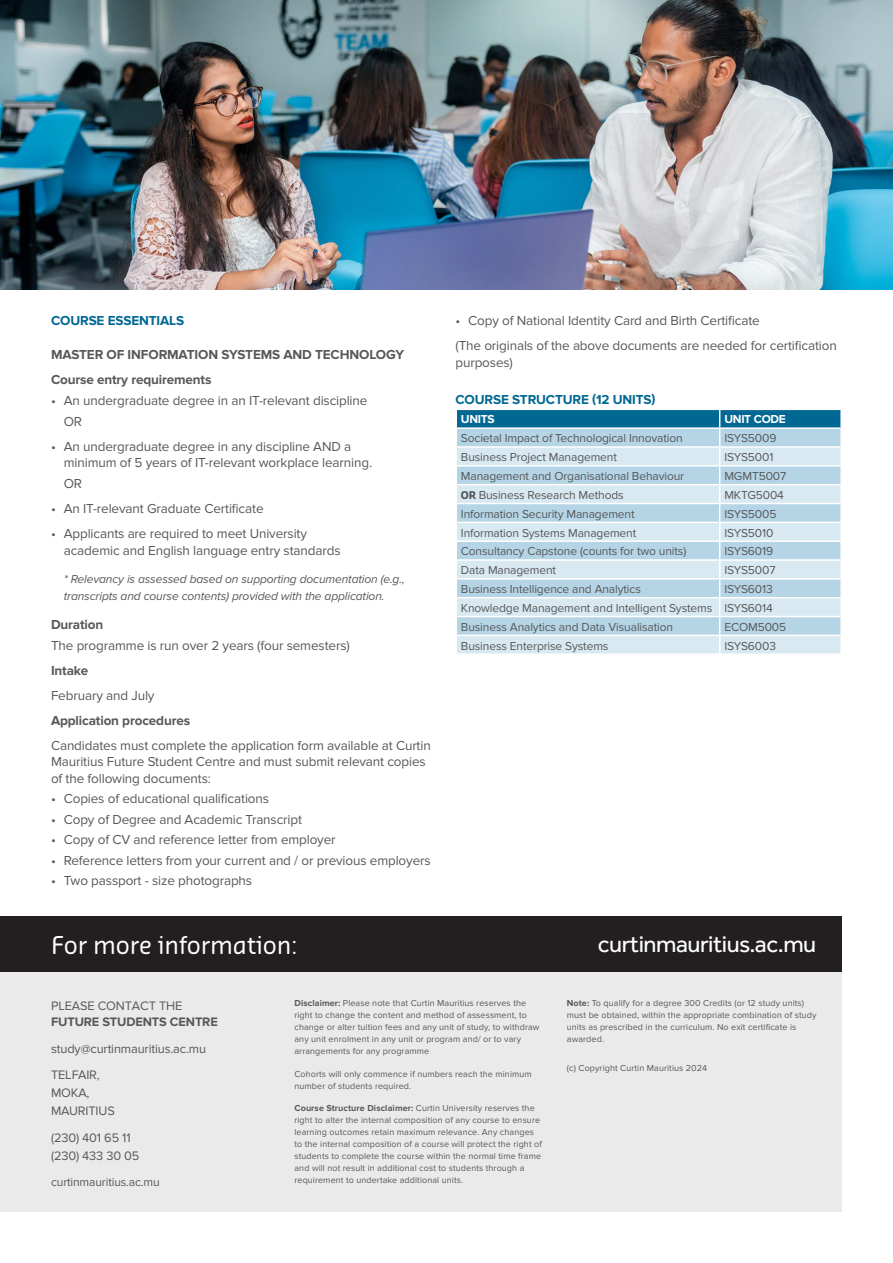
<style>
.page{position:relative;width:893px;height:1263px;background:#fff}
.page>*{position:absolute;margin:0;border:0;box-sizing:border-box;transform-origin:0 0}
.URL{font:24px "Effra";letter-spacing:-.02em;color:#fff}
.Faculty_Degree{font:24px "Sansa Soft Pro";letter-spacing:-.01em;color:#fff}
.Paragraph{font:13.5px/16.5px "Proxima Nova";letter-spacing:-.01em;color:#57585a}
.Header_4{font:700 13.5px "Proxima Nova";letter-spacing:-.01em;color:#006893}
.Header_4-2{font:700 13.5px "Proxima Nova";letter-spacing:-.01em;color:#57585a}
.Paragraph_Bold{font:700 13.5px "Proxima Nova";letter-spacing:-.01em;color:#57585a}
.Paragraph-2{font:700 13.5px "Proxima Nova";letter-spacing:-.01em;color:#57585a}
.Paragraph-3{font:12.75px/18px "Proxima Nova";letter-spacing:-.01em;color:#57585a}
.t1{font:700 12.75px "Proxima Nova";letter-spacing:-.01em;color:#57585a}
.Table_Paragraph{font:12px "Proxima Nova";letter-spacing:-.01em;color:#57585a}
.t2{font:italic 12px/16.5px "Proxima Nova";letter-spacing:-.01em;color:#57585a}
.Paragraph-4{font:12px "Proxima Nova";letter-spacing:-.01em;color:#57585a}
.table_header{font:700 12px "Proxima Nova";letter-spacing:-.025em;color:#fff}
.Disclaimer_Info{font:9px/12px "Proxima Nova";letter-spacing:.01em;color:#57585a}
.s1{font-family:"Sansa Soft Pro";font-weight:700;font-size:10.5px}
.s2{font-weight:700}
</style>
<div class="page">
<svg style="left:456px;top:409px;width:385px;height:244px;background:#bdd9e6"></svg>
<hr style="left:455px;top:427px;width:265px;height:2px;background:#fff">
<hr style="left:720px;top:427px;width:122px;height:2px;background:#fff">
<hr style="left:455px;top:522px;width:265px;height:1px;background:#fff">
<hr style="left:720px;top:522px;width:122px;height:1px;background:#fff">
<hr style="left:455px;top:578px;width:265px;height:2px;background:#fff">
<hr style="left:720px;top:578px;width:122px;height:2px;background:#fff">
<hr style="left:455px;top:635px;width:265px;height:1px;background:#fff">
<hr style="left:720px;top:635px;width:122px;height:1px;background:#fff">
<hr style="left:455px;top:484px;width:265px;height:1px;background:#fff">
<hr style="left:720px;top:484px;width:122px;height:1px;background:#fff">
<hr style="left:455px;top:503px;width:265px;height:1px;background:#fff">
<hr style="left:720px;top:503px;width:122px;height:1px;background:#fff">
<hr style="left:455px;top:616px;width:265px;height:1px;background:#fff">
<hr style="left:720px;top:616px;width:122px;height:1px;background:#fff">
<img style="left:0;top:0;width:893px;height:289px">
<div style="left:0;top:917px;width:842px;height:295px;background:#eaeaeb"></div>
<div style="left:0;top:916px;width:842px;height:56px;background:#231f20"></div>
<p class="Header_4" style="left:51px;top:313px;width:135px">COURSE ESSENTIALS</p>
<p class="Header_4-2" style="left:51px;top:347px;width:355px">MASTER OF INFORMATION SYSTEMS AND TECHNOLOGY</p>
<p class="Paragraph_Bold" style="left:51px;top:372px;width:162px">Course entry requirements</p>
<p class="Paragraph" style="left:64px;top:390px;width:305px;line-height:21px;text-indent:-13px">• An undergraduate degree in an IT-relevant discipline<br>OR</p>
<p class="Paragraph" style="left:64px;top:438px;width:310px;text-indent:-13px">• An undergraduate degree in any discipline AND a minimum of 5 years of IT-relevant workplace learning.</p>
<p class="Paragraph" style="left:64px;top:476px;width:20px">OR</p>
<p class="Paragraph" style="left:51px;top:501px;width:214px">• An IT-relevant Graduate Certificate</p>
<p class="Paragraph" style="left:64px;top:526px;width:278px;text-indent:-13px">• Applicants are required to meet University academic and English language entry standards</p>
<p class="t2" style="left:64px;top:571px;width:343px">* Relevancy is assessed based on supporting documentation (e.g., transcripts and course contents) provided with the application.</p>
<p class="Paragraph_Bold" style="left:51px;top:617px;width:54px">Duration</p>
<p class="Paragraph" style="left:51px;top:637px;width:300px">The programme is run over 2 years (four semesters)</p>
<p class="Paragraph-2" style="left:51px;top:662px;width:39px">Intake</p>
<p class="Paragraph" style="left:51px;top:687px;width:105px">February and July</p>
<p class="Paragraph-2" style="left:51px;top:712px;width:141px">Application procedures</p>
<p class="Paragraph" style="left:51px;top:737px;width:381px">Candidates must complete the application form available at Curtin<br>Mauritius Future Student Centre and must submit relevant copies of the following documents:</p>
<p class="Paragraph" style="left:51px;top:791px;width:220px">• Copies of educational qualifications</p>
<p class="Paragraph" style="left:51px;top:811px;width:253px">• Copy of Degree and Academic Transcript</p>
<p class="Paragraph" style="left:51px;top:832px;width:286px">• Copy of CV and reference letter from employer</p>
<p class="Paragraph" style="left:51px;top:852px;width:381px">• Reference letters from your current and / or previous employers</p>
<p class="Paragraph" style="left:51px;top:873px;width:203px">• Two passport - size photographs</p>
<p class="Paragraph" style="left:455px;top:313px;width:306px">• Copy of National Identity Card and Birth Certificate</p>
<p class="Paragraph" style="left:455px;top:338px;width:383px">(The originals of the above documents are needed for certification purposes)</p>
<p class="Header_4" style="left:455px;top:392px;width:201px">COURSE STRUCTURE (12 UNITS)</p>
<p class="table_header" style="left:461px;top:413px;width:35px">UNITS</p>
<p class="table_header" style="left:724px;top:413px;width:63px">UNIT CODE</p>
<p class="Table_Paragraph" style="left:461px;top:431px;width:223px">Societal Impact of Technological Innovation</p>
<p class="Table_Paragraph" style="left:724px;top:431px;width:54px">ISYS5009</p>
<p class="Table_Paragraph" style="left:461px;top:450px;width:158px">Business Project Management</p>
<p class="Table_Paragraph" style="left:724px;top:450px;width:51px">ISYS5001</p>
<p class="Table_Paragraph" style="left:461px;top:469px;width:225px">Management and Organisational Behaviour</p>
<p class="Table_Paragraph" style="left:724px;top:469px;width:63px">MGMT5007</p>
<p class="Table_Paragraph" style="left:461px;top:488px;width:164px"><span class="s1">OR</span> Business Research Methods</p>
<p class="Table_Paragraph" style="left:724px;top:488px;width:61px">MKTG5004</p>
<p class="Table_Paragraph" style="left:461px;top:507px;width:175px">Information Security Management</p>
<p class="Table_Paragraph" style="left:724px;top:507px;width:54px">ISYS5005</p>
<p class="Table_Paragraph" style="left:461px;top:526px;width:177px">Information Systems Management</p>
<p class="Table_Paragraph" style="left:724px;top:526px;width:51px">ISYS5010</p>
<p class="Table_Paragraph" style="left:461px;top:544px;width:227px">Consultancy Capstone (counts for two units)</p>
<p class="Table_Paragraph" style="left:724px;top:544px;width:50px">ISYS6019</p>
<p class="Table_Paragraph" style="left:461px;top:563px;width:97px">Data Management</p>
<p class="Table_Paragraph" style="left:724px;top:563px;width:53px">ISYS5007</p>
<p class="Table_Paragraph" style="left:461px;top:582px;width:181px">Business Intelligence and Analytics</p>
<p class="Table_Paragraph" style="left:724px;top:582px;width:50px">ISYS6013</p>
<p class="Table_Paragraph" style="left:461px;top:601px;width:253px">Knowledge Management and Intelligent Systems</p>
<p class="Table_Paragraph" style="left:724px;top:601px;width:50px">ISYS6014</p>
<p class="Table_Paragraph" style="left:461px;top:620px;width:214px">Business Analytics and Data Visualisation</p>
<p class="Table_Paragraph" style="left:724px;top:620px;width:63px">ECOM5005</p>
<p class="Table_Paragraph" style="left:461px;top:639px;width:149px">Business Enterprise Systems</p>
<p class="Table_Paragraph" style="left:724px;top:639px;width:53px">ISYS6003</p>
<p class="Faculty_Degree" style="left:51px;top:929px;width:248px">For more information:</p>
<p class="URL" style="left:598px;top:930px;width:220px">curtinmauritius.ac.mu</p>
<p class="Paragraph-3" style="left:51px;top:997px;width:133px">PLEASE CONTACT THE</p>
<p class="t1" style="left:51px;top:1015px;width:168px">FUTURE STUDENTS CENTRE</p>
<p class="Paragraph-3" style="left:51px;top:1040px;width:157px">study@curtinmauritius.ac.mu</p>
<p class="Paragraph-3" style="left:51px;top:1066px;width:65px">TELFAIR,<br>MOKA,<br>MAURITIUS</p>
<p class="Paragraph-3" style="left:51px;top:1129px;width:90px">(230) 401 65 11 (230) 433 30 05</p>
<p class="Paragraph-4" style="left:51px;top:1175px;width:110px">curtinmauritius.ac.mu</p>
<p class="Disclaimer_Info" style="left:294px;top:997px;width:247px"><span class="s2">Disclaimer:</span> Please note that Curtin Mauritius reserves the right to change the content and method of assessment, to change or alter tuition fees and any unit of study, to withdraw any unit enrolment in any unit or program and/ or to vary arrangements for any programme</p>
<p class="Disclaimer_Info" style="left:294px;top:1068px;width:239px">Cohorts will only commence if numbers reach the minimum number of students required.</p>
<p class="Disclaimer_Info" style="left:294px;top:1102px;width:249px"><span class="s2">Course Structure Disclaimer:</span> Curtin University reserves the right to alter the internal composition of any course to ensure learning outcomes retain maximum relevance. Any changes to the internal composition of a course will protect the right of students to complete the course within the normal time frame and will not result in additional cost to students through a requirement to undertake additional units.</p>
<p class="Disclaimer_Info" style="left:567px;top:997px;width:251px"><span class="s2">Note:</span> To qualify for a degree 300 Credits (or 12 study units) must be obtained, within the appropriate combination of study units as prescribed in the curriculum. No exit certificate is awarded.</p>
<p class="Disclaimer_Info" style="left:567px;top:1062px;width:142px">(c) Copyright Curtin Mauritius 2024</p>
</div>
